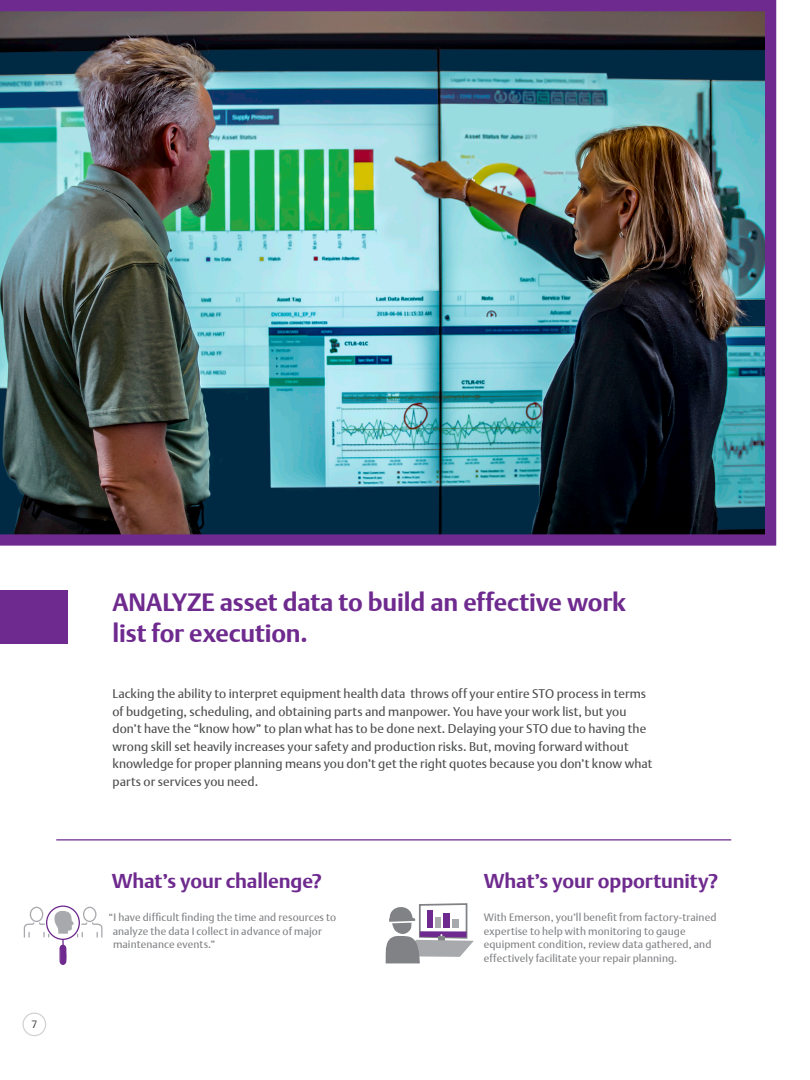
<style>
.page{position:relative;width:810px;height:1080px;background:#fff}
.page>*{position:absolute;margin:0;border:0;box-sizing:border-box;transform-origin:0 0}
.t1{font:700 25px/31.2px "DTL Argo T";letter-spacing:-.005em;color:#6e2a8e}
.t2{font:700 20px "DTL Argo T";letter-spacing:-.005em;color:#6e2a8e}
.t3{font:12.5px/17.5px "DTL Argo T";letter-spacing:.005em;color:#4b4c4d}
.t4{font:10.62px/13.8px "DTL Argo T";letter-spacing:.01em;color:#808285}
.t5{font:10.62px "DTL Argo T";color:#4b4c4d}
</style>
<div class="page">
<div style="left:22px;top:1012px;width:24px;height:24px;border:1px solid #d1d2d4;border-radius:50%"></div>
<div style="left:0;top:591px;width:68px;height:53px;background:#6e2a8e"></div>
<img style="left:0;top:0;width:776px;height:546px">
<hr style="left:56px;top:839px;width:675px;height:1px;background:#6e2a8e">
<svg style="left:24px;top:906px;width:79px;height:59px"></svg>
<svg style="left:385px;top:903px;width:89px;height:60px"></svg>
<p class="t5" style="left:31px;top:1018px;width:7px">7</p>
<p class="t1" style="left:112px;top:587px;width:515px">ANALYZE asset data to build an effective work list for execution.</p>
<p class="t3" style="left:112px;top:685px;width:541px">Lacking the ability to interpret equipment health data throws off your entire STO process in terms of budgeting, scheduling, and obtaining parts and manpower. You have your work list, but you don’t have the “know how” to plan what has to be done next. Delaying your STO due to having the wrong skill set heavily increases your safety and production risks. But, moving forward without knowledge for proper planning means you don’t get the right quotes because you don’t know what parts or services you need.</p>
<p class="t2" style="left:112px;top:870px;width:212px">What’s your challenge?</p>
<p class="t4" style="left:113px;top:910px;width:225px;text-indent:-4px">“I have difficult finding the time and resources to analyze the data I collect in advance of major maintenance events.”</p>
<p class="t2" style="left:484px;top:870px;width:236px">What’s your opportunity?</p>
<p class="t4" style="left:484px;top:910px;width:234px">With Emerson, you’ll benefit from factory-trained expertise to help with monitoring to gauge equipment condition, review data gathered, and effectively facilitate your repair planning.</p>
</div>
